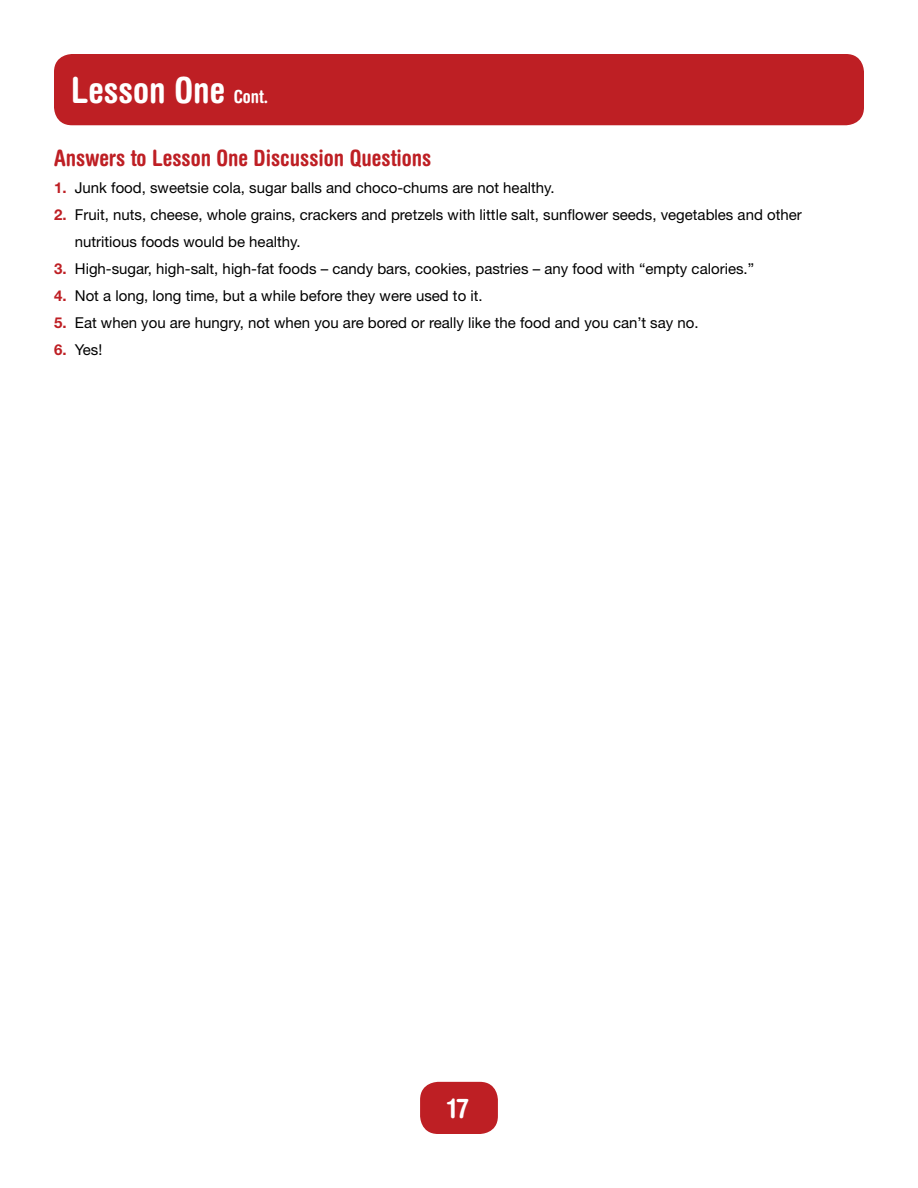
<style>
.page{position:relative;width:918px;height:1188px;background:#fff}
.page>*{position:absolute;margin:0;border:0;box-sizing:border-box;transform-origin:0 0}
.t1{font:700 condensed 36px "Helvetica Rounded LT Std";color:#fff}
.t2{font:700 condensed 27px "Helvetica Rounded LT Std";color:#fff}
.t3{font:700 condensed 22.5px "Helvetica Rounded LT Std";color:#be1f24}
.t4{font:15px/27px "Helvetica Neue LT Std";color:#000}
.s1{font-size:18px}
.s2{font-weight:700;color:#be1f24}
</style>
<div class="page">
<div style="left:54px;top:54px;width:810px;height:71px;background:#be1f24;border-radius:18px"></div>
<div style="left:420px;top:1082px;width:78px;height:52px;background:#be1f24;border-radius:18px"></div>
<h1 class="t1" style="left:71px;top:68px;width:198px">Lesson One <span class="s1">Cont.</span></h1>
<h3 class="t3" style="left:54px;top:144px;width:379px">Answers to Lesson One Discussion Questions</h3>
<p class="t4" style="left:54px;top:174px;width:502px"><span class="s2">1.</span> Junk food, sweetsie cola, sugar balls and choco-chums are not healthy.</p>
<p class="t4" style="left:75px;top:201px;width:728px;text-indent:-21px"><span class="s2">2.</span> Fruit, nuts, cheese, whole grains, crackers and pretzels with little salt, sunflower seeds, vegetables and other nutritious foods would be healthy.</p>
<p class="t4" style="left:54px;top:255px;width:702px"><span class="s2">3.</span> High-sugar, high-salt, high-fat foods – candy bars, cookies, pastries – any food with “empty calories.”</p>
<p class="t4" style="left:54px;top:282px;width:430px"><span class="s2">4.</span> Not a long, long time, but a while before they were used to it.</p>
<p class="t4" style="left:54px;top:309px;width:646px"><span class="s2">5.</span> Eat when you are hungry, not when you are bored or really like the food and you can’t say no.</p>
<p class="t4" style="left:54px;top:336px;width:50px"><span class="s2">6.</span> Yes!</p>
<h2 class="t2" style="left:447px;top:1092px;width:22px">17</h2>
</div>
